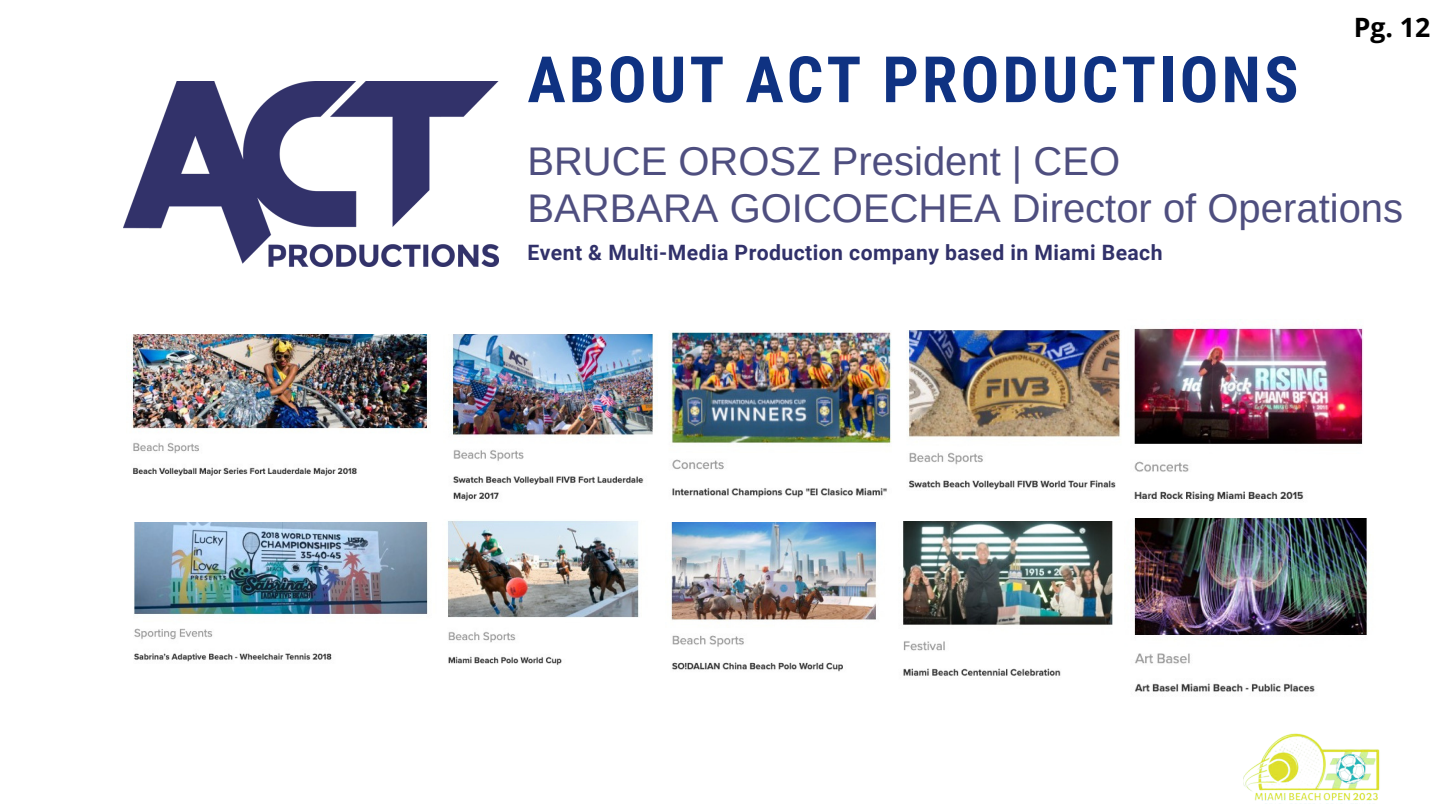
<style>
.page{position:relative;width:1440px;height:810px;background:#fff}
.page>*{position:absolute;margin:0;border:0;box-sizing:border-box;transform-origin:0 0}
.t1{font:700 64px "Roboto Condensed";letter-spacing:.05em;color:#0f3282}
.t2{font:40px/47.2px "Arimo";color:#31316a}
.t3{font:700 26.6px "Open Sans";color:#000}
.t4{font:700 21.2px "Roboto";letter-spacing:.02em;color:#31316a}
</style>
<div class="page">
<img style="left:124px;top:81px;width:375px;height:185px">
<img style="left:902px;top:521px;width:211px;height:155px">
<img style="left:671px;top:523px;width:206px;height:149px">
<img style="left:446px;top:521px;width:193px;height:144px">
<img style="left:669px;top:331px;width:223px;height:167px">
<img style="left:452px;top:335px;width:206px;height:166px">
<img style="left:908px;top:331px;width:213px;height:159px">
<img style="left:1134px;top:327px;width:229px;height:175px">
<img style="left:134px;top:523px;width:294px;height:139px">
<img style="left:131px;top:335px;width:297px;height:141px">
<img style="left:1132px;top:519px;width:236px;height:173px">
<img style="left:1244px;top:733px;width:136px;height:68px">
<h1 class="t1" style="left:527px;top:43px;width:773px">ABOUT ACT PRODUCTIONS</h1>
<p class="t3" style="left:1354px;top:8px;width:78px">Pg. 12</p>
<p class="t2" style="left:527px;top:137px;width:877px">BRUCE OROSZ President | CEO<br>BARBARA GOICOECHEA Director of Operations</p>
<p class="t4" style="left:527px;top:240px;width:637px">Event &amp; Multi-Media Production company based in Miami Beach</p>
</div>
